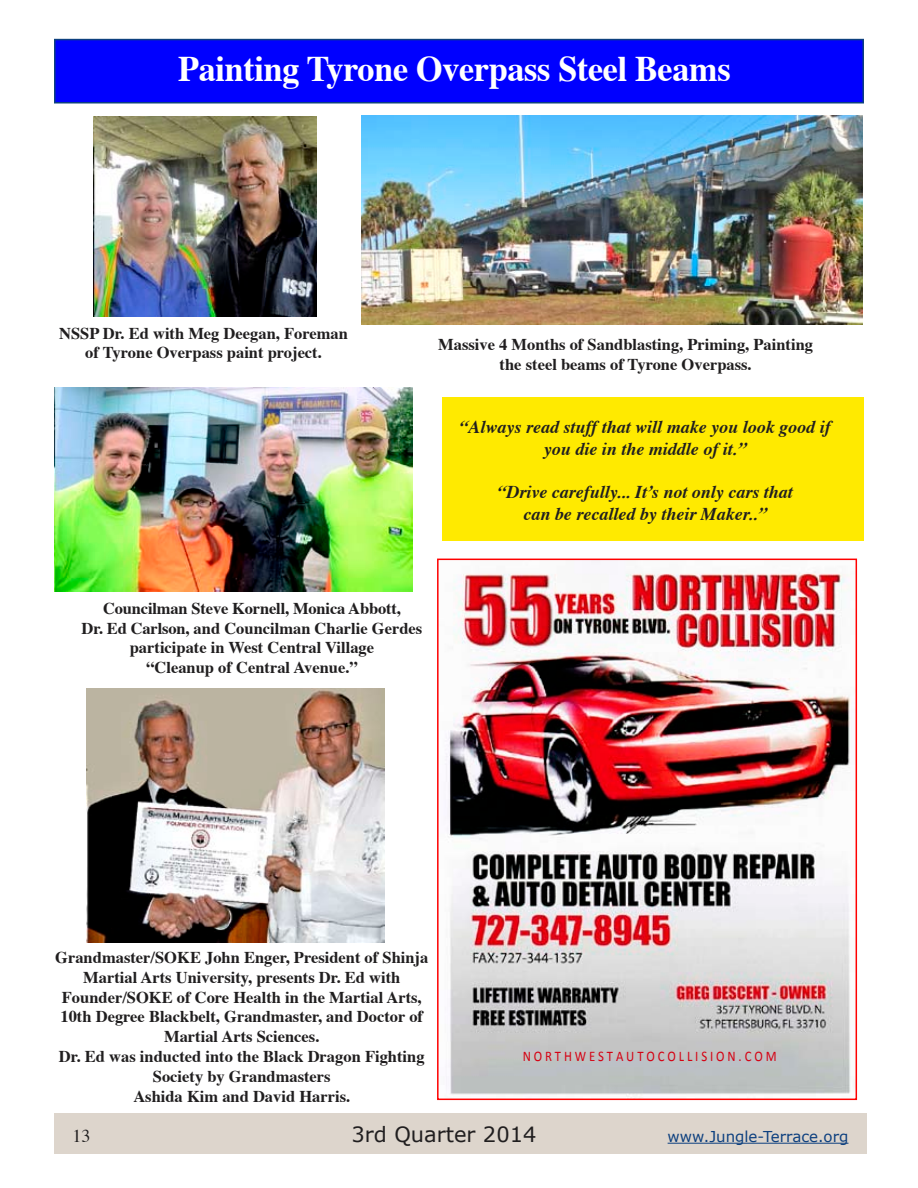
<style>
.page{position:relative;width:918px;height:1188px;background:#fff}
.page>*{position:absolute;margin:0;border:0;box-sizing:border-box;transform-origin:0 0}
.t1{font:700 36px "Times";letter-spacing:-.01em;color:#fff;scale:.95 1}
.t2{font:21px "Verdana";color:#201e1f}
.t3{font:italic 700 18px/21.6px "Times";color:#201e1f;text-align:center}
.t4{font:18px "Times";color:#201e1f}
.t5{font:700 16.5px/19.8px "Times";color:#201e1f;text-align:center}
.t6{font:15px "Verdana";color:#0d407f}
.t7{font:14.7px "Calibri";color:#d50012;scale:.87 1}
</style>
<div class="page">
<div style="left:55px;top:40px;width:808px;height:63px;background:#00f"></div>
<div style="left:54px;top:39px;width:810px;height:65px;border:2px solid #0d407f"></div>
<div style="left:54px;top:1113px;width:812px;height:40px;background:#ddd5cc"></div>
<hr style="left:668px;top:1143px;width:180px;height:1px;background:#0d407f">
<img style="left:362px;top:116px;width:500px;height:208px">
<img style="left:93px;top:116px;width:223px;height:201px">
<img style="left:87px;top:688px;width:298px;height:255px">
<div style="left:442px;top:397px;width:422px;height:143px;background:#ffea00"></div>
<img style="left:445px;top:562px;width:406px;height:535px">
<div style="left:437px;top:559px;width:420px;height:541px;border:2px solid #f00"></div>
<img style="left:54px;top:388px;width:358px;height:203px">
<h1 class="t1" style="left:178px;top:34px;width:583px">Painting Tyrone Overpass Steel Beams</h1>
<p class="t5" style="left:59px;top:321px;width:290px">NSSP Dr. Ed with Meg Deegan, Foreman of Tyrone Overpass paint project.</p>
<p class="t5" style="left:438px;top:333px;width:376px">Massive 4 Months of Sandblasting, Priming, Painting the steel beams of Tyrone Overpass.</p>
<p class="t5" style="left:82px;top:597px;width:342px">Councilman Steve Kornell, Monica Abbott,<br>Dr. Ed Carlson, and Councilman Charlie Gerdes participate in West Central Village<br>“Cleanup of Central Avenue.”</p>
<p class="t3" style="left:460px;top:415px;width:373px">“Always read stuff that will make you look good if you die in the middle of it.”</p>
<p class="t3" style="left:497px;top:480px;width:297px">“Drive carefully... It’s not only cars that can be recalled by their Maker..”</p>
<p class="t5" style="left:55px;top:946px;width:375px">Grandmaster/SOKE John Enger, President of Shinja Martial Arts University, presents Dr. Ed with Founder/SOKE of Core Health in the Martial Arts, 10th Degree Blackbelt, Grandmaster, and Doctor of Martial Arts Sciences.<br>Dr. Ed was inducted into the Black Dragon Fighting Society by Grandmasters<br>Ashida Kim and David Harris.</p>
<p class="t7" style="left:523px;top:1047px;width:293px">N O R T H W E S T A U T O C O L L I S I O N . C O M</p>
<p class="t4" style="left:73px;top:1119px;width:19px">13</p>
<p class="t2" style="left:352px;top:1121px;width:186px">3rd Quarter 2014</p>
<p class="t6" style="left:668px;top:1127px;width:182px">www.Jungle-Terrace.org</p>
</div>
